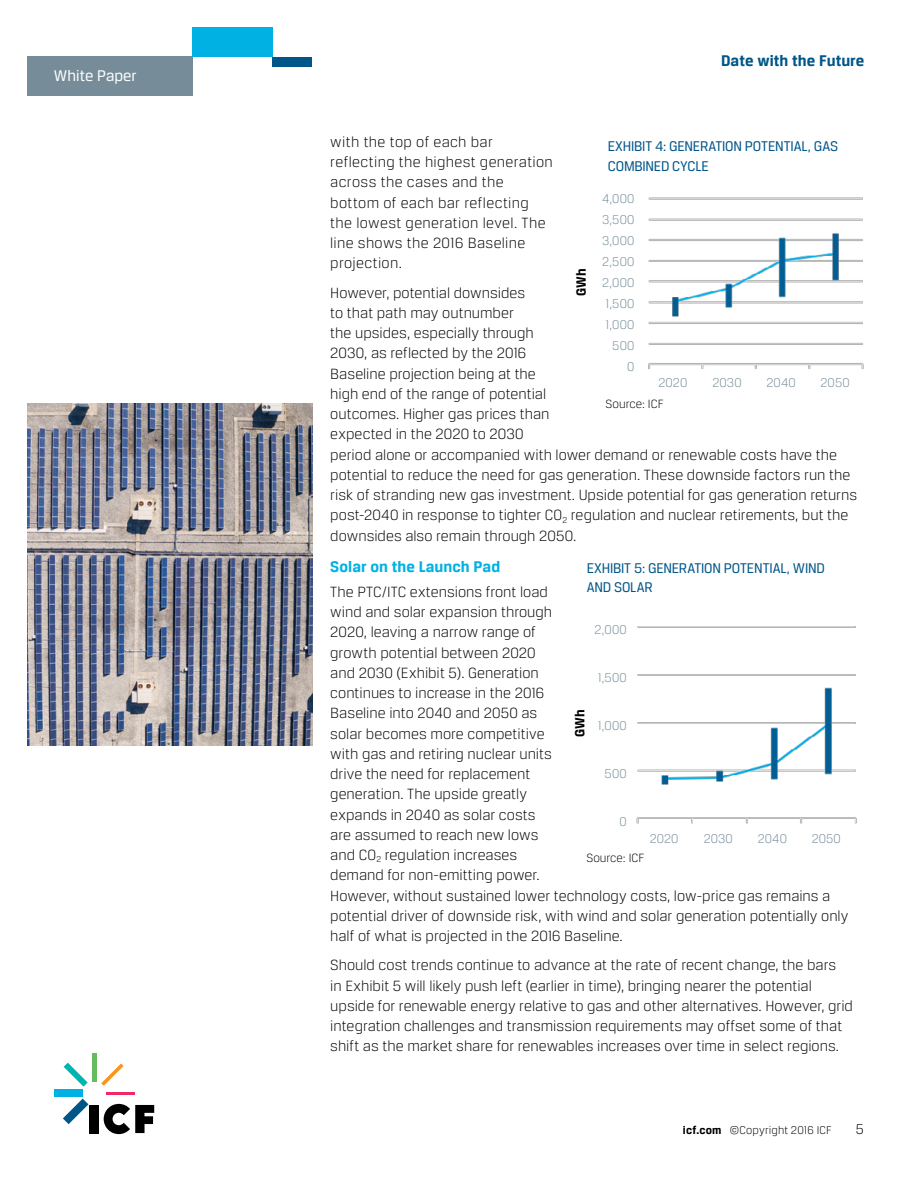
<style>
.page{position:relative;width:918px;height:1188px;background:#fff}
.page>*{position:absolute;margin:0;border:0;box-sizing:border-box;transform-origin:0 0}
.t1{font:700 16.5px "Breuer Text";color:#00b1e4}
.t2{font:700 16.5px "Breuer Text";letter-spacing:.005em;color:#005689}
.t3{font:16.5px "Breuer Text";color:#fff}
.t4{font:300 15.75px/20.2px "Breuer Text";color:#000}
.t5{font:300 15.75px/20.2px "Breuer Text";letter-spacing:.02em;color:#000}
.t6{font:15px/19.5px "Breuer Text";letter-spacing:-.01em;color:#005689}
.t7{font:300 15px "Breuer Text";color:#000}
.t8{font:700 14.25px "Breuer Text";letter-spacing:-.01em;color:#000}
.t9{font:300 13.5px/21px "Breuer Text";letter-spacing:.02em;color:#768d99;text-align:right}
.t10{font:300 12.75px "Breuer Text";color:#000}
.t11{font:300 12px "Breuer Text";letter-spacing:.01em;color:#000}
.s1{font-weight:700}
</style>
<div class="page">
<div style="left:27px;top:57px;width:165px;height:39px;background:#768d99"></div>
<div style="left:192px;top:27px;width:80px;height:30px;background:#00b1e4"></div>
<div style="left:272px;top:57px;width:39px;height:10px;background:#005689"></div>
<img style="left:27px;top:403px;width:285px;height:343px">
<img style="left:636px;top:626px;width:221px;height:198px">
<img style="left:648px;top:197px;width:216px;height:172px">
<div style="left:89px;top:1105px;width:10px;height:28px;background:#000"></div>
<svg style="left:63px;top:1099px;width:25px;height:25px"></svg>
<div style="left:54px;top:1090px;width:28px;height:7px;background:#00b1e4"></div>
<svg style="left:64px;top:1063px;width:24px;height:24px"></svg>
<hr style="left:92px;top:1053px;width:4px;height:28px;background:#65bd60">
<svg style="left:101px;top:1063px;width:23px;height:23px"></svg>
<hr style="left:106px;top:1092px;width:28px;height:2px;background:#ee2964">
<svg style="left:104px;top:1104px;width:50px;height:30px"></svg>
<p class="t3" style="left:54px;top:67px;width:84px">White Paper</p>
<p class="t2" style="left:721px;top:52px;width:145px">Date with the Future</p>
<p class="t5" style="left:330px;top:131px;width:224px">with the top of each bar reflecting the highest generation across the cases and the bottom of each bar reflecting the lowest generation level. The line shows the 2016 Baseline projection.</p>
<p class="t4" style="left:330px;top:282px;width:528px">However, potential downsides<br>to that path may outnumber<br>the upsides, especially through<br>2030, as reflected by the 2016<br>Baseline projection being at the<br>high end of the range of potential<br>outcomes. Higher gas prices than<br>expected in the 2020 to 2030<br>period alone or accompanied with lower demand or renewable costs have the potential to reduce the need for gas generation. These downside factors run the risk of stranding new gas investment. Upside potential for gas generation returns post-2040 in response to tighter CO<sub>2</sub> regulation and nuclear retirements, but the downsides also remain through 2050.</p>
<p class="t1" style="left:330px;top:557px;width:171px">Solar on the Launch Pad</p>
<p class="t4" style="left:330px;top:581px;width:520px">The PTC/ITC extensions front load<br>wind and solar expansion through<br>2020, leaving a narrow range of<br>growth potential between 2020<br>and 2030 (Exhibit 5). Generation<br>continues to increase in the 2016<br>Baseline into 2040 and 2050 as<br>solar becomes more competitive<br>with gas and retiring nuclear units<br>drive the need for replacement<br>generation. The upside greatly<br>expands in 2040 as solar costs<br>are assumed to reach new lows<br>and CO<sub>2</sub> regulation increases<br>demand for non-emitting power.<br>However, without sustained lower technology costs, low-price gas remains a potential driver of downside risk, with wind and solar generation potentially only half of what is projected in the 2016 Baseline.</p>
<p class="t4" style="left:330px;top:955px;width:524px">Should cost trends continue to advance at the rate of recent change, the bars<br>in Exhibit 5 will likely push left (earlier in time), bringing nearer the potential upside for renewable energy relative to gas and other alternatives. However, grid integration challenges and transmission requirements may offset some of that shift as the market share for renewables increases over time in select regions.</p>
<p class="t6" style="left:608px;top:136px;width:232px">EXHIBIT 4: GENERATION POTENTIAL, GAS<br>COMBINED CYCLE</p>
<p class="t9" style="left:602px;top:188px;width:34px">4,000<br>3,500<br>3,000<br>2,500<br>2,000<br>1,500<br>1,000<br>500<br>0</p>
<p class="t9" style="left:659px;top:371px;width:30px">2020</p>
<p class="t9" style="left:713px;top:371px;width:31px">2030</p>
<p class="t9" style="left:767px;top:371px;width:31px">2040</p>
<p class="t9" style="left:821px;top:371px;width:31px">2050</p>
<p class="t8" style="left:573px;top:296px;width:29px;rotate:-90deg">GWh</p>
<p class="t10" style="left:606px;top:397px;width:60px">Source: ICF</p>
<p class="t6" style="left:587px;top:558px;width:240px">EXHIBIT 5: GENERATION POTENTIAL, WIND<br>AND SOLAR</p>
<p class="t9" style="left:595px;top:619px;width:34px">2,000</p>
<p class="t9" style="left:598px;top:667px;width:30px">1,500</p>
<p class="t9" style="left:598px;top:715px;width:30px">1,000</p>
<p class="t9" style="left:605px;top:763px;width:24px">500</p>
<p class="t9" style="left:620px;top:811px;width:9px">0</p>
<p class="t9" style="left:650px;top:828px;width:30px">2020</p>
<p class="t9" style="left:704px;top:828px;width:31px">2030</p>
<p class="t9" style="left:758px;top:828px;width:31px">2040</p>
<p class="t9" style="left:812px;top:828px;width:31px">2050</p>
<p class="t8" style="left:572px;top:737px;width:29px;rotate:-90deg">GWh</p>
<p class="t10" style="left:586px;top:851px;width:60px">Source: ICF</p>
<p class="t11" style="left:683px;top:1124px;width:150px"><span class="s1">icf.com</span> ©Copyright 2016 ICF</p>
<p class="t7" style="left:856px;top:1121px;width:10px">5</p>
</div>
